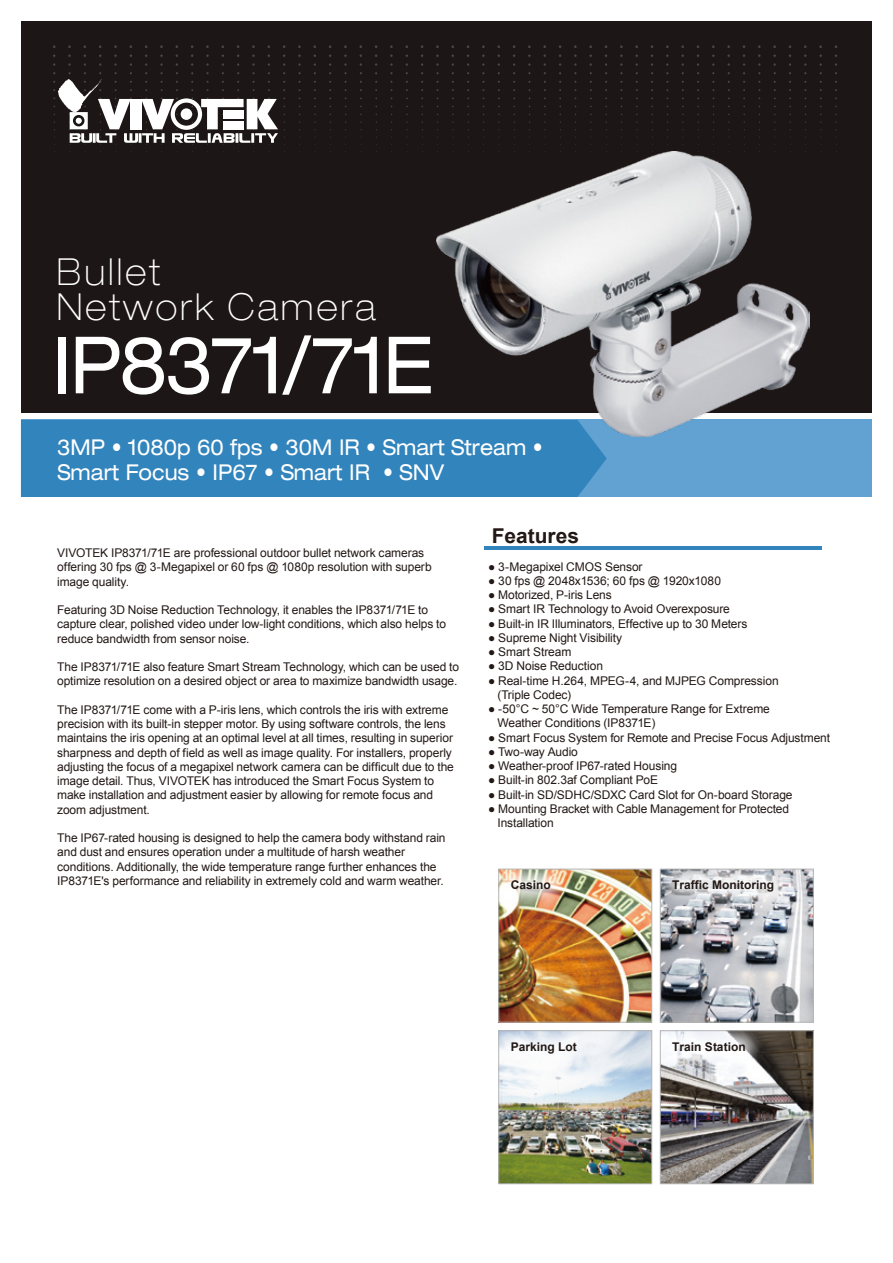
<style>
.page{position:relative;width:893px;height:1263px;background:#fff}
.page>*{position:absolute;margin:0;border:0;box-sizing:border-box;transform-origin:0 0}
.t1{font:expanded 79.05px "Helvetica Neue LT Std";letter-spacing:-.025em;color:#fff;scale:.91 1}
.t2{font:100 expanded 37.35px/35px "Helvetica Neue LT Std";letter-spacing:.09em;color:#fff;scale:.91 1}
.t3{font:expanded 21.9px/24.8px "Helvetica Neue LT Std";color:#fff;scale:.91 1}
.t4{font:700 20.4px "Arial";color:#221815}
.t5{font:12px/14.2px "Arial";letter-spacing:-.01em;color:#221815}
.t6{font:700 12px "Arial";color:#221815}
</style>
<div class="page">
<div style="left:21px;top:22px;width:851px;height:391px;background:#1d1617"></div>
<svg style="left:53px;top:72px;width:140px;height:73px"></svg>
<svg style="left:184px;top:98px;width:94px;height:47px"></svg>
<div style="left:21px;top:420px;width:851px;height:77px;background:#62a2d2"></div>
<div style="left:21px;top:420px;width:586px;height:77px;background:#3284bc"></div>
<hr style="left:484px;top:547px;width:338px;height:3px;background:#3284bc">
<img style="left:662px;top:871px;width:150px;height:149px">
<img style="left:662px;top:871px;width:138px;height:49px">
<img style="left:663px;top:871px;width:120px;height:32px">
<div style="left:660px;top:869px;width:154px;height:153px;border:1px solid #b5b6b6"></div>
<img style="left:500px;top:871px;width:150px;height:149px">
<img style="left:500px;top:871px;width:77px;height:46px">
<img style="left:503px;top:871px;width:57px;height:32px">
<div style="left:498px;top:869px;width:154px;height:153px;border:1px solid #b5b6b6"></div>
<img style="left:662px;top:1032px;width:150px;height:150px">
<img style="left:662px;top:1032px;width:110px;height:47px">
<img style="left:663px;top:1032px;width:92px;height:33px">
<div style="left:660px;top:1030px;width:154px;height:154px;border:1px solid #b5b6b6"></div>
<img style="left:500px;top:1032px;width:150px;height:150px">
<img style="left:500px;top:1032px;width:105px;height:50px">
<img style="left:503px;top:1032px;width:84px;height:33px">
<div style="left:498px;top:1030px;width:154px;height:154px;border:1px solid #b5b6b6"></div>
<img style="left:437px;top:151px;width:372px;height:285px">
<h2 class="t2" style="left:57px;top:254px;width:352px">Bullet<br>Network Camera</h2>
<h1 class="t1" style="left:52px;top:317px;width:421px">IP8371/71E</h1>
<h3 class="t3" style="left:57px;top:435px;width:535px">3MP • 1080p 60 fps • 30M IR • Smart Stream •<br>Smart Focus • IP67 • Smart IR • SNV</h3>
<p class="t5" style="left:57px;top:546px;width:376px">VIVOTEK IP8371/71E are professional outdoor bullet network cameras offering 30 fps @ 3-Megapixel or 60 fps @ 1080p resolution with superb image quality.</p>
<p class="t5" style="left:57px;top:603px;width:390px">Featuring 3D Noise Reduction Technology, it enables the IP8371/71E to capture clear, polished video under low-light conditions, which also helps to reduce bandwidth from sensor noise.</p>
<p class="t5" style="left:57px;top:660px;width:403px">The IP8371/71E also feature Smart Stream Technology, which can be used to optimize resolution on a desired object or area to maximize bandwidth usage.</p>
<p class="t5" style="left:57px;top:703px;width:398px">The IP8371/71E come with a P-iris lens, which controls the iris with extreme precision with its built-in stepper motor. By using software controls, the lens maintains the iris opening at an optimal level at all times, resulting in superior sharpness and depth of field as well as image quality. For installers, properly adjusting the focus of a megapixel network camera can be difficult due to the image detail. Thus, VIVOTEK has introduced the Smart Focus System to make installation and adjustment easier by allowing for remote focus and zoom adjustment.</p>
<p class="t5" style="left:57px;top:831px;width:390px">The IP67-rated housing is designed to help the camera body withstand rain and dust and ensures operation under a multitude of harsh weather conditions. Additionally, the wide temperature range further enhances the IP8371E's performance and reliability in extremely cold and warm weather.</p>
<h3 class="t4" style="left:492px;top:523px;width:89px">Features</h3>
<p class="t5" style="left:488px;top:559px;width:156px">● 3-Megapixel CMOS Sensor</p>
<p class="t5" style="left:488px;top:574px;width:234px">● 30 fps @ 2048x1536; 60 fps @ 1920x1080</p>
<p class="t5" style="left:488px;top:588px;width:125px">● Motorized, P-iris Lens</p>
<p class="t5" style="left:488px;top:602px;width:243px">● Smart IR Technology to Avoid Overexposure</p>
<p class="t5" style="left:488px;top:616px;width:261px">● Built-in IR Illuminators, Effective up to 30 Meters</p>
<p class="t5" style="left:488px;top:631px;width:136px">● Supreme Night Visibility</p>
<p class="t5" style="left:488px;top:645px;width:85px">● Smart Stream</p>
<p class="t5" style="left:488px;top:659px;width:116px">● 3D Noise Reduction</p>
<p class="t5" style="left:497px;top:673px;width:283px;text-indent:-9px">● Real-time H.264, MPEG-4, and MJPEG Compression (Triple Codec)</p>
<p class="t5" style="left:497px;top:702px;width:274px;text-indent:-9px">● -50°C ~ 50°C Wide Temperature Range for Extreme<br>Weather Conditions (IP8371E)</p>
<p class="t5" style="left:488px;top:730px;width:343px">● Smart Focus System for Remote and Precise Focus Adjustment</p>
<p class="t5" style="left:488px;top:745px;width:91px">● Two-way Audio</p>
<p class="t5" style="left:488px;top:759px;width:190px">● Weather-proof IP67-rated Housing</p>
<p class="t5" style="left:488px;top:773px;width:172px">● Built-in 802.3af Compliant PoE</p>
<p class="t5" style="left:488px;top:787px;width:306px">● Built-in SD/SDHC/SDXC Card Slot for On-board Storage</p>
<p class="t5" style="left:497px;top:802px;width:293px;text-indent:-9px">● Mounting Bracket with Cable Management for Protected<br>Installation</p>
<p class="t6" style="left:511px;top:877px;width:42px">Casino</p>
<p class="t6" style="left:672px;top:877px;width:103px">Traffic Monitoring</p>
<p class="t6" style="left:511px;top:1039px;width:68px">Parking Lot</p>
<p class="t6" style="left:672px;top:1039px;width:75px">Train Station</p>
</div>
